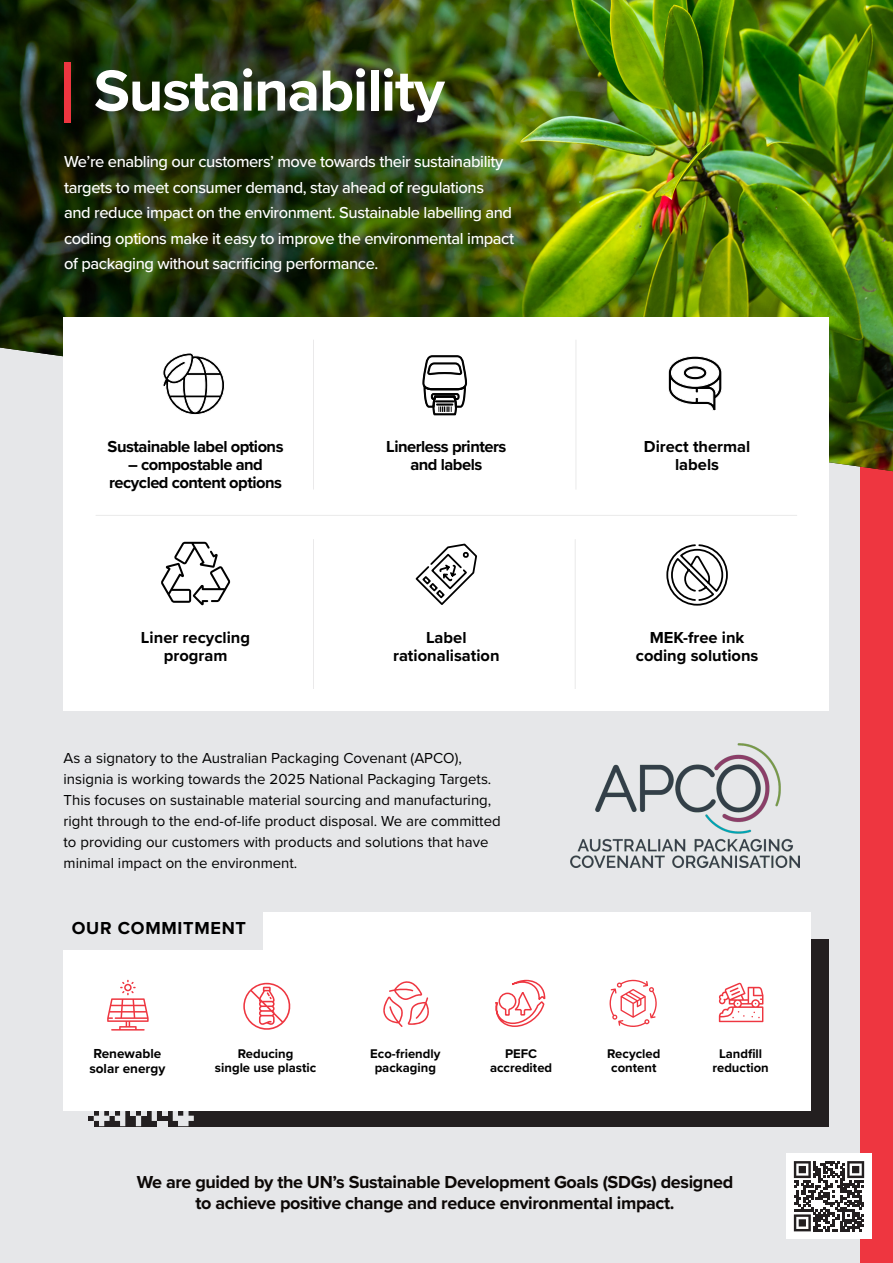
<style>
.page{position:relative;width:893px;height:1263px;background:#e6e7e9}
.page>*{position:absolute;margin:0;border:0;box-sizing:border-box;transform-origin:0 0}
.t1{font:700 60px "Proxima Nova";letter-spacing:-.02em;color:#fff}
.t2{font:700 18px/21px "Proxima Nova";letter-spacing:-.02em;color:#0c0806;text-align:center}
.t3{font:700 18px "Proxima Nova";letter-spacing:.04em;color:#000}
.t4{font:500 16.5px/25.5px "Proxima Nova";letter-spacing:-.025em;color:#fff}
.t5{font:700 16.5px/18px "Proxima Nova";letter-spacing:-.03em;color:#000;text-align:center}
.t6{font:700 16.5px/18px "Proxima Nova";color:#000;text-align:center}
.t7{font:15px/21px "Proxima Nova";color:#000}
.t8{font:700 13.5px/14.2px "Proxima Nova";color:#000;text-align:center}
.t9{font:700 13.05px/14.2px "Proxima Nova";color:#000;text-align:center}
</style>
<div class="page">
<div style="left:861px;top:0;width:32px;height:1263px;background:#ee3640"></div>
<img style="left:0;top:0;width:893px;height:471px">
<div style="left:64px;top:317px;width:765px;height:394px;background:#fff"></div>
<hr style="left:96px;top:515px;width:701px;height:1px;background:#231f20">
<hr style="left:576px;top:340px;width:1px;height:150px;background:#231f20">
<hr style="left:575px;top:539px;width:1px;height:150px;background:#231f20">
<hr style="left:313px;top:340px;width:1px;height:150px;background:#231f20">
<hr style="left:313px;top:539px;width:1px;height:150px;background:#231f20">
<div style="left:64px;top:62px;width:6px;height:60px;background:#ee3640"></div>
<svg style="left:415px;top:543px;width:62px;height:62px"></svg>
<svg style="left:161px;top:542px;width:69px;height:64px"></svg>
<svg style="left:666px;top:544px;width:62px;height:62px"></svg>
<svg style="left:162px;top:203px;width:63px;height:212px"></svg>
<div style="left:786px;top:1154px;width:85px;height:85px;background:#fff"></div>
<svg style="left:794px;top:1161px;width:70px;height:70px"></svg>
<svg style="left:668px;top:356px;width:54px;height:55px"></svg>
<svg style="left:422px;top:355px;width:45px;height:61px"></svg>
<div style="left:88px;top:939px;width:741px;height:187px;background:#231f20"></div>
<svg style="left:131px;top:1110px;width:15px;height:16px"></svg>
<svg style="left:152px;top:1110px;width:15px;height:11px"></svg>
<svg style="left:173px;top:1110px;width:21px;height:16px"></svg>
<svg style="left:88px;top:1110px;width:37px;height:16px"></svg>
<div style="left:157px;top:1121px;width:10px;height:5px;background:#e6e7e9"></div>
<div style="left:64px;top:911px;width:747px;height:199px;background:#fff"></div>
<div style="left:64px;top:911px;width:199px;height:39px;background:#e6e7e9"></div>
<svg style="left:107px;top:980px;width:42px;height:50px"></svg>
<svg style="left:243px;top:982px;width:48px;height:48px"></svg>
<svg style="left:383px;top:981px;width:46px;height:46px"></svg>
<svg style="left:495px;top:979px;width:51px;height:48px"></svg>
<svg style="left:719px;top:983px;width:44px;height:39px"></svg>
<svg style="left:609px;top:980px;width:48px;height:47px"></svg>
<img style="left:570px;top:743px;width:229px;height:125px">
<p class="t1" style="left:94px;top:46px;width:352px">Sustainability</p>
<p class="t4" style="left:64px;top:148px;width:451px">We’re enabling our customers’ move towards their sustainability targets to meet consumer demand, stay ahead of regulations and reduce impact on the environment. Sustainable labelling and coding options make it easy to improve the environmental impact of packaging without sacrificing performance.</p>
<p class="t5" style="left:108px;top:437px;width:177px">Sustainable label options</p>
<p class="t5" style="left:109px;top:455px;width:174px">– compostable and recycled content options</p>
<p class="t5" style="left:386px;top:437px;width:122px">Linerless printers and labels</p>
<p class="t6" style="left:644px;top:437px;width:108px">Direct thermal labels</p>
<p class="t6" style="left:141px;top:628px;width:111px">Liner recycling program</p>
<p class="t6" style="left:636px;top:628px;width:124px">MEK-free ink coding solutions</p>
<p class="t6" style="left:393px;top:628px;width:108px">Label rationalisation</p>
<p class="t7" style="left:64px;top:747px;width:439px">As a signatory to the Australian Packaging Covenant (APCO), insignia is working towards the 2025 National Packaging Targets.<br>This focuses on sustainable material sourcing and manufacturing, right through to the end-of-life product disposal. We are committed to providing our customers with products and solutions that have minimal impact on the environment.</p>
<p class="t3" style="left:72px;top:914px;width:176px">OUR COMMITMENT</p>
<p class="t9" style="left:215px;top:1046px;width:103px">Reducing<br>single use plastic</p>
<p class="t9" style="left:490px;top:1046px;width:64px">PEFC accredited</p>
<p class="t9" style="left:712px;top:1046px;width:58px">Landfill reduction</p>
<p class="t9" style="left:370px;top:1046px;width:72px">Eco-friendly packaging</p>
<p class="t8" style="left:89px;top:1046px;width:77px">Renewable solar energy</p>
<p class="t9" style="left:607px;top:1046px;width:55px">Recycled content</p>
<p class="t2" style="left:137px;top:1171px;width:598px">We are guided by the UN’s Sustainable Development Goals (SDGs) designed to achieve positive change and reduce environmental impact.</p>
</div>
